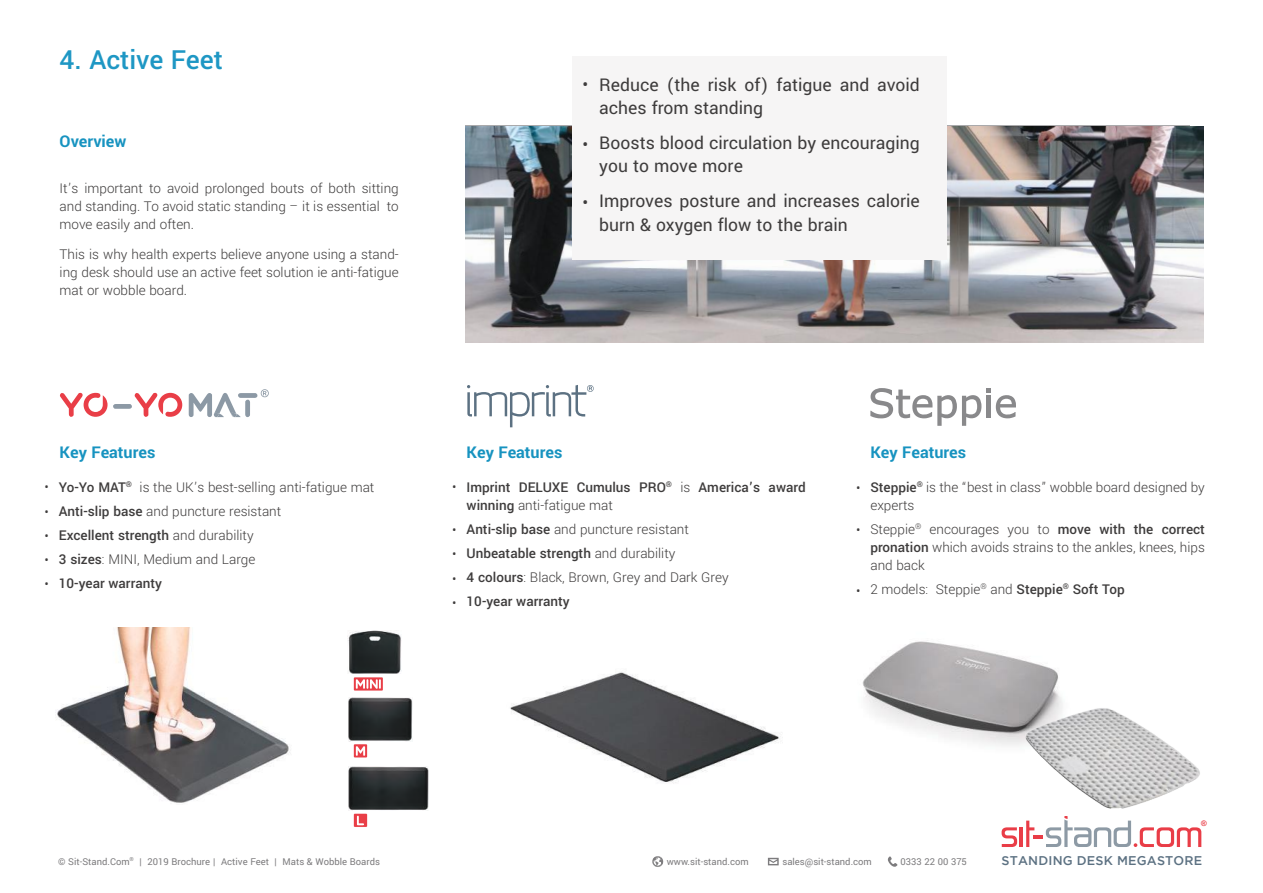
<style>
.page{position:relative;width:1263px;height:893px;background:#fff}
.page>*{position:absolute;margin:0;border:0;box-sizing:border-box;transform-origin:0 0}
.t1{font:500 29.25px "Yantramanav";color:#1e97c4}
.t2{font:19.5px/23.4px "Yantramanav";color:#3e3c3c}
.t3{font:19.05px "Yantramanav";color:#3e3c3c}
.t4{font:700 18px "Yantramanav";color:#1793c0}
.t5{font:300 15px/18px "Yantramanav";color:#3e3c3c;text-align:justify}
.t6{font:500 15px/18px "Yantramanav";color:#3e3c3c}
.t7{font:500 12.6px "Gotham";letter-spacing:.015em;color:#5c7182}
.t8{font:10.5px "Yantramanav";color:#7d7c7e}
.t9{font:700 7.65px "Arial";color:#e93d47}
.s1{font-weight:500}
.s2{font-weight:300}
</style>
<div class="page">
<img style="left:465px;top:127px;width:739px;height:216px">
<svg style="left:60px;top:392px;width:122px;height:25px"></svg>
<svg style="left:189px;top:389px;width:80px;height:28px"></svg>
<svg style="left:870px;top:388px;width:146px;height:38px"></svg>
<svg style="left:467px;top:385px;width:127px;height:42px"></svg>
<img style="left:510px;top:672px;width:270px;height:112px">
<div style="left:572px;top:57px;width:374px;height:203px;background:#f6f5f5"></div>
<img style="left:862px;top:641px;width:201px;height:105px">
<img style="left:1021px;top:705px;width:179px;height:104px">
<svg style="left:888px;top:856px;width:10px;height:11px"></svg>
<svg style="left:652px;top:856px;width:11px;height:11px"></svg>
<svg style="left:768px;top:858px;width:11px;height:7px"></svg>
<svg style="left:1001px;top:827px;width:16px;height:20px"></svg>
<hr style="left:1019px;top:827px;width:4px;height:20px;background:#e93d47">
<svg style="left:1026px;top:816px;width:175px;height:31px"></svg>
<img style="left:348px;top:766px;width:81px;height:45px">
<img style="left:348px;top:630px;width:54px;height:44px">
<img style="left:348px;top:697px;width:64px;height:44px">
<svg style="left:354px;top:744px;width:13px;height:13px"></svg>
<svg style="left:354px;top:677px;width:29px;height:14px"></svg>
<svg style="left:354px;top:814px;width:13px;height:13px"></svg>
<img style="left:55px;top:628px;width:235px;height:175px">
<h1 class="t1" style="left:60px;top:42px;width:165px">4. Active Feet</h1>
<p class="t4" style="left:60px;top:130px;width:68px">Overview</p>
<p class="t5" style="left:60px;top:179px;width:341px">It’s important to avoid prolonged bouts of both sitting and standing. To avoid static standing – it is essential to move easily and often.</p>
<p class="t5" style="left:60px;top:245px;width:341px">This is why health experts believe anyone using a stand&shy;ing desk should use an active feet solution ie anti-fatigue mat or wobble board.</p>
<p class="t3" style="left:583px;top:73px;width:7px">•</p>
<p class="t3" style="left:583px;top:133px;width:7px">•</p>
<p class="t3" style="left:583px;top:191px;width:7px">•</p>
<h2 class="t2" style="left:599px;top:73px;width:322px">Reduce (the risk of) fatigue and avoid aches from standing</h2>
<h2 class="t2" style="left:599px;top:131px;width:322px">Boosts blood circulation by encouraging you to move more</h2>
<h2 class="t2" style="left:599px;top:190px;width:322px">Improves posture and increases calorie burn &amp; oxygen flow to the brain</h2>
<p class="t5" style="left:45px;top:478px;width:6px">•</p>
<p class="t5" style="left:45px;top:504px;width:6px">•</p>
<p class="t5" style="left:45px;top:525px;width:6px;line-height:23.4px">• •</p>
<p class="t5" style="left:45px;top:575px;width:6px">•</p>
<p class="t4" style="left:60px;top:441px;width:97px">Key Features</p>
<p class="t4" style="left:467px;top:441px;width:97px">Key Features</p>
<p class="t4" style="left:870px;top:441px;width:97px">Key Features</p>
<p class="t5" style="left:856px;top:479px;width:6px">•</p>
<p class="t5" style="left:856px;top:521px;width:6px">•</p>
<p class="t5" style="left:59px;top:475px;width:317px;line-height:24px;text-align:left"><span class="s1">Yo-Yo MAT</span><sup>®</sup> is the UK’s best-selling anti-fatigue mat <span class="s1">Anti-slip base</span> and puncture resistant<br><span class="s1">Excellent strength</span> and durability<br><span class="s1">3 sizes</span>: MINI, Medium and Large<br><span class="s1">10-year warranty</span></p>
<p class="t5" style="left:870px;top:478px;width:336px"><span class="s1">Steppie</span><sup>®</sup> is the “best in class” wobble board designed by experts</p>
<p class="t5" style="left:870px;top:520px;width:336px">Steppie<sup>®</sup> encourages you to <span class="s1">move with the correct pronation</span> which avoids strains to the ankles, knees, hips and back</p>
<p class="t5" style="left:870px;top:580px;width:256px">2 models: Steppie<sup>®</sup> and <span class="s1">Steppie</span><sup>®</sup> <span class="s1">Soft Top</span></p>
<p class="t6" style="left:467px;top:478px;width:341px">Imprint DELUXE Cumulus PRO<sup>®</sup> <span class="s2">is</span> America’s award winning <span class="s2">anti-fatigue mat</span></p>
<p class="t5" style="left:467px;top:517px;width:263px;line-height:24px;text-align:left"><span class="s1">Anti-slip base</span> and puncture resistant <span class="s1">Unbeatable strength</span> and durability<br><span class="s1">4 colours</span>: Black, Brown, Grey and Dark Grey <span class="s1">10-year warranty</span></p>
<p class="t5" style="left:452px;top:478px;width:6px">•</p>
<p class="t5" style="left:452px;top:518px;width:6px;line-height:24.3px">• • • •</p>
<p class="t5" style="left:856px;top:582px;width:6px">•</p>
<p class="t8" style="left:58px;top:855px;width:323px">© Sit-Stand.Com<sup>®</sup> | 2019 Brochure | Active Feet | Mats &amp; Wobble Boards</p>
<p class="t9" style="left:1201px;top:817px;width:7px">®</p>
<p class="t8" style="left:667px;top:855px;width:83px">www.sit-stand.com</p>
<p class="t8" style="left:782px;top:855px;width:91px">sales@sit-stand.com</p>
<p class="t8" style="left:900px;top:855px;width:68px">0333 22 00 375</p>
<p class="t7" style="left:1001px;top:853px;width:202px">STANDING DESK MEGASTORE</p>
</div>
